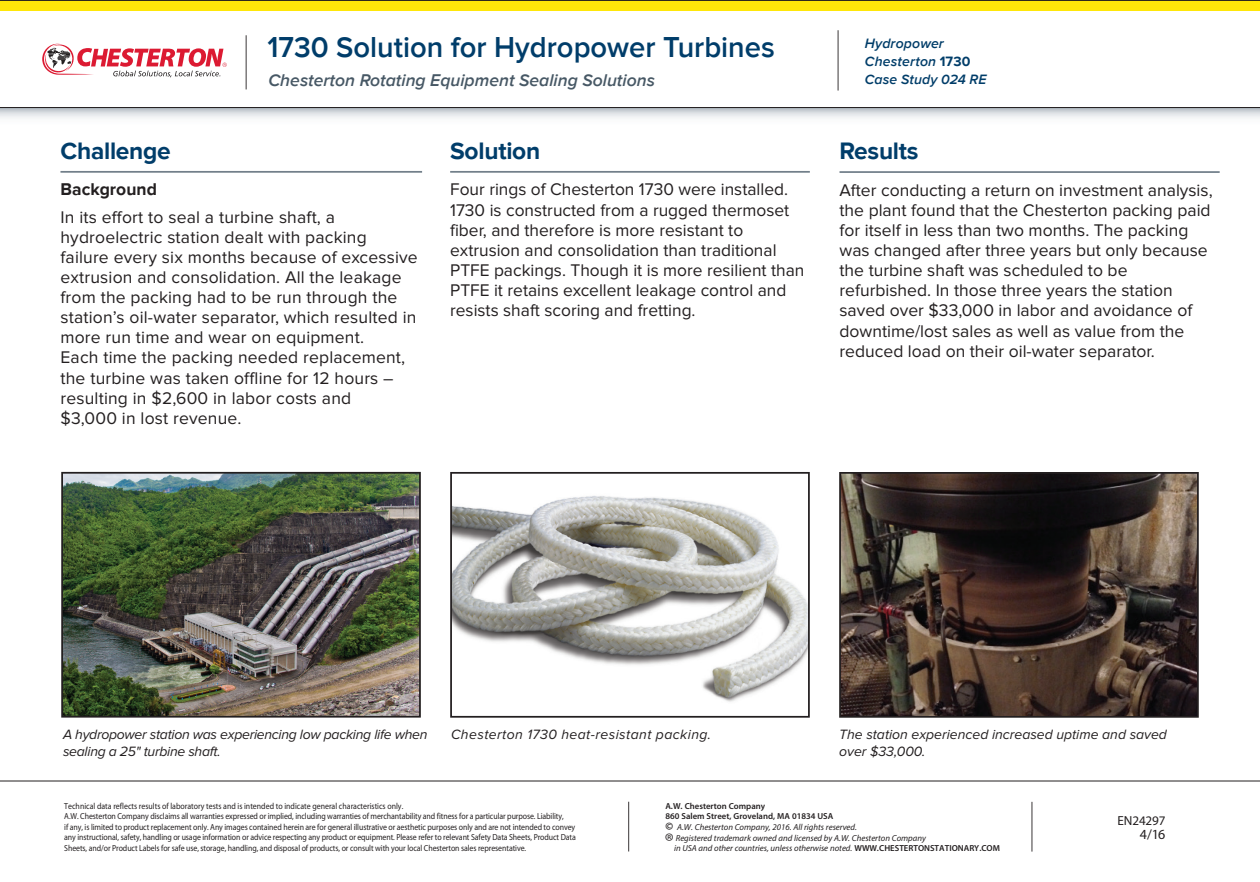
<style>
.page{position:relative;width:1260px;height:882px;background:#fff}
.page>*{position:absolute;margin:0;border:0;box-sizing:border-box;transform-origin:0 0}
.Slide_Main_Head{font:600 29.75px "Proxima Nova";color:#003d6a}
.Challenge_Solution_R{font:700 24.5px "Proxima Nova";letter-spacing:-.01em;color:#003d6a}
.t1{font:300 22.75px "Myriad Pro";color:#231f20}
.Bodycopy{font:17.5px/20.1px "Proxima Nova";color:#231f20}
.t2{font:italic 600 17.5px "Proxima Nova";color:#475865}
.Bodycopy-2{font:700 17.5px "Proxima Nova";color:#231f20}
.photo_caption{font:italic 14px/16.6px "Proxima Nova";letter-spacing:-.02em;color:#231f20}
.photo_caption-2{font:italic 14px/16.6px "Proxima Nova";color:#231f20}
.Solution_text{font:italic 600 14px/18.4px "Proxima Nova";letter-spacing:.01em;color:#003d69}
.photo_caption-3{font:italic 14px "Proxima Nova";letter-spacing:.03em;color:#231f20}
.Date{font:14px "Myriad Pro";color:#231f20}
.Date-2{font:13.12px "Myriad Pro";letter-spacing:-.01em;color:#231f20}
.t3{font:8.75px/10.5px "Myriad Pro";letter-spacing:-.01em;color:#231f20;scale:.9 1}
.t4{font:italic 8.75px/10.5px "Myriad Pro";color:#231f20}
.t5{font:600 8.75px/10.5px "Myriad Pro";color:#231f20}
.s1{font-weight:700;font-style:normal}
.s2{font-weight:700;font-style:normal;font-stretch:condensed;font-size:11.38px}
.s3{font-weight:600;font-style:normal}
</style>
<div class="page">
<hr style="left:0;top:781px;width:1260px;height:1px;background:#231f20">
<hr style="left:1032px;top:802px;width:1px;height:50px;background:#231f20">
<hr style="left:628px;top:802px;width:1px;height:49px;background:#231f20">
<hr style="left:838px;top:30px;width:1px;height:61px;background:#231f20">
<svg style="left:0;top:108px;width:1260px;height:10px"></svg>
<hr style="left:246px;top:35px;width:1px;height:54px;background:#231f20">
<hr style="left:0;top:107px;width:1260px;height:1px;background:#231f20">
<div style="left:0;top:0;width:1260px;height:11px;background:#ffe709"></div>
<hr style="left:0;top:0;width:1260px;height:1px;background:#231f20">
<svg style="left:42px;top:43px;width:185px;height:34px"></svg>
<hr style="left:840px;top:171px;width:380px;height:2px;background:#727f8a">
<img style="left:842px;top:475px;width:354px;height:240px">
<div style="left:839px;top:472px;width:360px;height:246px;border:2px solid #231f20"></div>
<img style="left:64px;top:475px;width:354px;height:240px">
<div style="left:61px;top:472px;width:360px;height:246px;border:2px solid #231f20"></div>
<img style="left:453px;top:496px;width:354px;height:206px">
<div style="left:450px;top:472px;width:360px;height:246px;border:2px solid #231f20"></div>
<hr style="left:450px;top:171px;width:360px;height:2px;background:#727f8a">
<hr style="left:60px;top:171px;width:362px;height:2px;background:#727f8a">
<p class="Slide_Main_Head" style="left:267px;top:30px;width:509px">1730 Solution for Hydropower Turbines</p>
<p class="t2" style="left:268px;top:70px;width:388px">Chesterton Rotating Equipment Sealing Solutions</p>
<p class="Challenge_Solution_R" style="left:60px;top:137px;width:112px">Challenge</p>
<p class="Bodycopy-2" style="left:60px;top:180px;width:98px">Background</p>
<p class="Bodycopy" style="left:60px;top:207px;width:359px">In its effort to seal a turbine shaft, a hydroelectric station dealt with packing failure every six months because of excessive extrusion and consolidation. All the leakage from the packing had to be run through the station’s oil-water separator, which resulted in more run time and wear on equipment.<br>Each time the packing needed replacement, the turbine was taken offline for 12 hours – resulting in $2,600 in labor costs and<br>$3,000 in lost revenue.</p>
<p class="Challenge_Solution_R" style="left:450px;top:137px;width:92px">Solution</p>
<p class="Bodycopy" style="left:450px;top:180px;width:356px">Four rings of Chesterton 1730 were installed.<br>1730 is constructed from a rugged thermoset fiber, and therefore is more resistant to extrusion and consolidation than traditional PTFE packings. Though it is more resilient than PTFE it retains excellent leakage control and resists shaft scoring and fretting.</p>
<p class="Solution_text" style="left:865px;top:34px;width:107px">Hydropower<br>Chesterton <span class="s1">1730</span></p>
<p class="Solution_text" style="left:865px;top:71px;width:123px">Case Study 024 RE</p>
<p class="Challenge_Solution_R" style="left:840px;top:137px;width:81px">Results</p>
<p class="Bodycopy" style="left:840px;top:180px;width:375px">After conducting a return on investment analysis, the plant found that the Chesterton packing paid for itself in less than two months. The packing was changed after three years but only because the turbine shaft was scheduled to be refurbished. In those three years the station saved over $33,000 in labor and avoidance of downtime/lost sales as well as value from the reduced load on their oil-water separator.</p>
<p class="photo_caption" style="left:63px;top:727px;width:366px">A hydropower station was experiencing low packing life when sealing a 25" turbine shaft.</p>
<p class="photo_caption-3" style="left:451px;top:727px;width:262px">Chesterton 1730 heat-resistant packing.</p>
<p class="photo_caption-2" style="left:839px;top:727px;width:329px">The station experienced increased uptime and saved over $33,000.</p>
<p class="t3" style="left:64px;top:801px;width:570px">Technical data reflects results of laboratory tests and is intended to indicate general characteristics only.<br>A.W. Chesterton Company disclaims all warranties expressed or implied, including warranties of merchantability and fitness for a particular purpose. Liability,<br>if any, is limited to product replacement only. Any images contained herein are for general illustrative or aesthetic purposes only and are not intended to convey any instructional, safety, handling or usage information or advice respecting any product or equipment. Please refer to relevant Safety Data Sheets, Product Data Sheets, and/or Product Labels for safe use, storage, handling, and disposal of products, or consult with your local Chesterton sales representative.</p>
<p class="t5" style="left:665px;top:800px;width:169px">A.W. Chesterton Company<br>860 Salem Street, Groveland, MA 01834 USA</p>
<p class="t4" style="left:666px;top:822px;width:193px"><span class="s2">©</span> A.W. Chesterton Company, 2016. All rights reserved.</p>
<h3 class="t1" style="left:665px;top:828px;width:10px">®</h3>
<p class="t4" style="left:674px;top:833px;width:327px">Registered trademark owned and licensed by A.W. Chesterton Company<br>in USA and other countries, unless otherwise noted. <span class="s3">WWW.CHESTERTONSTATIONARY.COM</span></p>
<p class="Date-2" style="left:1117px;top:813px;width:50px">EN24297</p>
<p class="Date" style="left:1140px;top:826px;width:27px">4/16</p>
</div>
